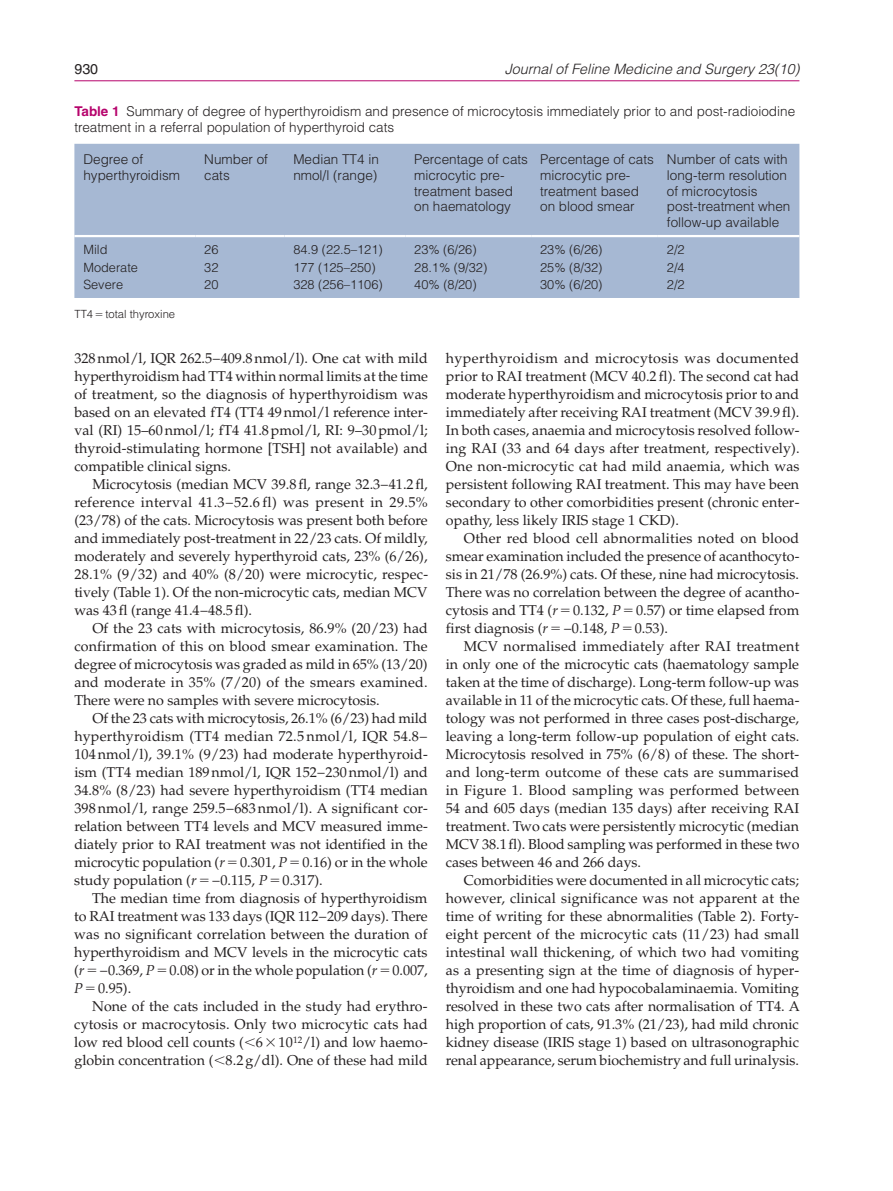
<style>
.page{position:relative;width:893px;height:1191px;background:#fff}
.page>*{position:absolute;margin:0;border:0;box-sizing:border-box;transform-origin:0 0}
.t1{font:14.25px/18px "Palatino LT Std";letter-spacing:-.005em;color:#231f20;text-align:justify}
.t2{font:italic 300 14.25px "Helvetica LT Std";color:#231f20}
.t3{font:14.25px "Helvetica LT Std";color:#231f20}
.t4{font:300 13.5px/15.8px "Helvetica LT Std";color:#231f20}
.t5{font:300 12.75px "Helvetica LT Std";color:#231f20}
.t6{font:300 11.25px "Helvetica LT Std";color:#231f20}
.s1{font-weight:700;color:#b6036c}
.s2{font-style:italic}
</style>
<div class="page">
<hr style="left:74px;top:80px;width:725px;height:1px;background:#b6036c">
<div style="left:74px;top:144px;width:725px;height:154px;background:#a6b8d3"></div>
<hr style="left:74px;top:235px;width:121px;height:2px;background:#fff">
<hr style="left:195px;top:235px;width:89px;height:2px;background:#fff">
<hr style="left:284px;top:235px;width:121px;height:2px;background:#fff">
<hr style="left:405px;top:235px;width:126px;height:2px;background:#fff">
<hr style="left:531px;top:235px;width:127px;height:2px;background:#fff">
<hr style="left:658px;top:235px;width:141px;height:2px;background:#fff">
<p class="t3" style="left:74px;top:61px;width:25px">930</p>
<p class="t2" style="left:505px;top:60px;width:296px">Journal of Feline Medicine and Surgery 23(10)</p>
<p class="t4" style="left:74px;top:103px;width:722px"><span class="s1">Table 1</span> Summary of degree of hyperthyroidism and presence of microcytosis immediately prior to and post-radioiodine treatment in a referral population of hyperthyroid cats</p>
<p class="t4" style="left:83px;top:151px;width:98px">Degree of hyperthyroidism</p>
<p class="t4" style="left:204px;top:151px;width:65px">Number of cats</p>
<p class="t4" style="left:293px;top:151px;width:87px">Median TT4 in nmol/l (range)</p>
<p class="t4" style="left:414px;top:151px;width:115px">Percentage of cats microcytic pre&shy;treatment based on haematology</p>
<p class="t4" style="left:540px;top:151px;width:115px">Percentage of cats microcytic pre&shy;treatment based on blood smear</p>
<p class="t4" style="left:667px;top:151px;width:125px">Number of cats with long-term resolution of microcytosis post-treatment when follow-up available</p>
<p class="t5" style="left:83px;top:242px;width:26px">Mild</p>
<p class="t5" style="left:204px;top:242px;width:16px">26</p>
<p class="t5" style="left:293px;top:242px;width:91px">84.9 (22.5–121)</p>
<p class="t5" style="left:414px;top:242px;width:64px">23% (6/26)</p>
<p class="t5" style="left:540px;top:242px;width:64px">23% (6/26)</p>
<p class="t5" style="left:667px;top:242px;width:19px">2/2</p>
<p class="t5" style="left:83px;top:259px;width:56px">Moderate</p>
<p class="t5" style="left:204px;top:259px;width:16px">32</p>
<p class="t5" style="left:293px;top:259px;width:84px">177 (125–250)</p>
<p class="t5" style="left:414px;top:259px;width:74px">28.1% (9/32)</p>
<p class="t5" style="left:540px;top:259px;width:64px">25% (8/32)</p>
<p class="t5" style="left:667px;top:259px;width:19px">2/4</p>
<p class="t5" style="left:83px;top:276px;width:41px">Severe</p>
<p class="t5" style="left:204px;top:276px;width:16px">20</p>
<p class="t5" style="left:293px;top:276px;width:91px">328 (256–1106)</p>
<p class="t5" style="left:414px;top:276px;width:64px">40% (8/20)</p>
<p class="t5" style="left:540px;top:276px;width:64px">30% (6/20)</p>
<p class="t5" style="left:667px;top:276px;width:19px">2/2</p>
<p class="t6" style="left:74px;top:307px;width:102px">TT4 total thyroxine</p>
<p class="t1" style="left:74px;top:349px;width:355px">328nmol/l, IQR 262.5−409.8nmol/l). One cat with mild hyperthyroidism had TT4 within normal limits at the time of treatment, so the diagnosis of hyperthyroidism was based on an elevated fT4 (TT4 49nmol/l reference inter&shy;val (RI) 15–60nmol/l; fT4 41.8pmol/l, RI: 9–30pmol/l; thyroid-stimulating hormone [TSH] not available) and compatible clinical signs.</p>
<p class="t1" style="left:74px;top:475px;width:355px;text-indent:18px">Microcytosis (median MCV 39.8 fl, range 32.3−41.2 fl, reference interval 41.3−52.6 fl) was present in 29.5% (23/78) of the cats. Microcytosis was present both before and immediately post-treatment in 22/23 cats. Of mildly, moderately and severely hyperthyroid cats, 23% (6/26), 28.1% (9/32) and 40% (8/20) were microcytic, respec&shy;tively (Table 1). Of the non-microcytic cats, median MCV was 43fl (range 41.4−48.5 fl).</p>
<p class="t1" style="left:74px;top:619px;width:355px;text-indent:18px">Of the 23 cats with microcytosis, 86.9% (20/23) had confirmation of this on blood smear examination. The degree of microcytosis was graded as mild in 65% (13/20) and moderate in 35% (7/20) of the smears examined.<br>There were no samples with severe microcytosis.</p>
<p class="t1" style="left:74px;top:709px;width:355px;text-indent:18px">Of the 23 cats with microcytosis, 26.1% (6/23) had mild hyperthyroidism (TT4 median 72.5 nmol/l, IQR 54.8− 104nmol/l), 39.1% (9/23) had moderate hyperthyroid&shy;ism (TT4 median 189nmol/l, IQR 152−230nmol/l) and 34.8% (8/23) had severe hyperthyroidism (TT4 median 398nmol/l, range 259.5−683nmol/l). A significant cor&shy;relation between TT4 levels and MCV measured imme&shy;diately prior to RAI treatment was not identified in the microcytic population (<span class="s2">r</span> 0.301, <span class="s2">P</span> 0.16) or in the whole study population (<span class="s2">r</span> −0.115, <span class="s2">P</span> 0.317).</p>
<p class="t1" style="left:74px;top:889px;width:355px;text-indent:18px">The median time from diagnosis of hyperthyroidism to RAI treatment was 133 days (IQR 112−209 days). There was no significant correlation between the duration of hyperthyroidism and MCV levels in the microcytic cats (<span class="s2">r</span> −0.369, <span class="s2">P</span> 0.08) or in the whole population (<span class="s2">r</span> 0.007, <span class="s2">P</span> 0.95).</p>
<p class="t1" style="left:74px;top:997px;width:355px;text-indent:18px">None of the cats included in the study had erythro&shy;cytosis or macrocytosis. Only two microcytic cats had low red blood cell counts ( 6 10<sup>12</sup>/l) and low haemo&shy;globin concentration ( 8.2g/dl). One of these had mild</p>
<p class="t1" style="left:446px;top:349px;width:355px">hyperthyroidism and microcytosis was documented prior to RAI treatment (MCV 40.2 fl). The second cat had moderate hyperthyroidism and microcytosis prior to and immediately after receiving RAI treatment (MCV 39.9 fl).<br>In both cases, anaemia and microcytosis resolved follow&shy;ing RAI (33 and 64 days after treatment, respectively).<br>One non-microcytic cat had mild anaemia, which was persistent following RAI treatment. This may have been secondary to other comorbidities present (chronic enter&shy;opathy, less likely IRIS stage 1 CKD).</p>
<p class="t1" style="left:446px;top:529px;width:355px;text-indent:18px">Other red blood cell abnormalities noted on blood smear examination included the presence of acanthocyto&shy;sis in 21/78 (26.9%) cats. Of these, nine had microcytosis.<br>There was no correlation between the degree of acantho&shy;cytosis and TT4 (<span class="s2">r</span> 0.132, <span class="s2">P</span> 0.57) or time elapsed from first diagnosis (<span class="s2">r</span> −0.148, <span class="s2">P</span> 0.53).</p>
<p class="t1" style="left:446px;top:637px;width:355px;text-indent:18px">MCV normalised immediately after RAI treatment in only one of the microcytic cats (haematology sample taken at the time of discharge). Long-term follow-up was available in 11 of the microcytic cats. Of these, full haema&shy;tology was not performed in three cases post-discharge, leaving a long-term follow-up population of eight cats.<br>Microcytosis resolved in 75% (6/8) of these. The short&shy;and long-term outcome of these cats are summarised in Figure 1. Blood sampling was performed between 54 and 605 days (median 135 days) after receiving RAI treatment. Two cats were persistently microcytic (median MCV 38.1fl). Blood sampling was performed in these two cases between 46 and 266 days.</p>
<p class="t1" style="left:446px;top:871px;width:355px;text-indent:18px">Comorbidities were documented in all microcytic cats; however, clinical significance was not apparent at the time of writing for these abnormalities (Table 2). Forty&shy;eight percent of the microcytic cats (11/23) had small intestinal wall thickening, of which two had vomiting as a presenting sign at the time of diagnosis of hyper&shy;thyroidism and one had hypocobalaminaemia. Vomiting resolved in these two cats after normalisation of TT4. A high proportion of cats, 91.3% (21/23), had mild chronic kidney disease (IRIS stage 1) based on ultrasonographic renal appearance, serum biochemistry and full urinalysis.</p>
</div>
